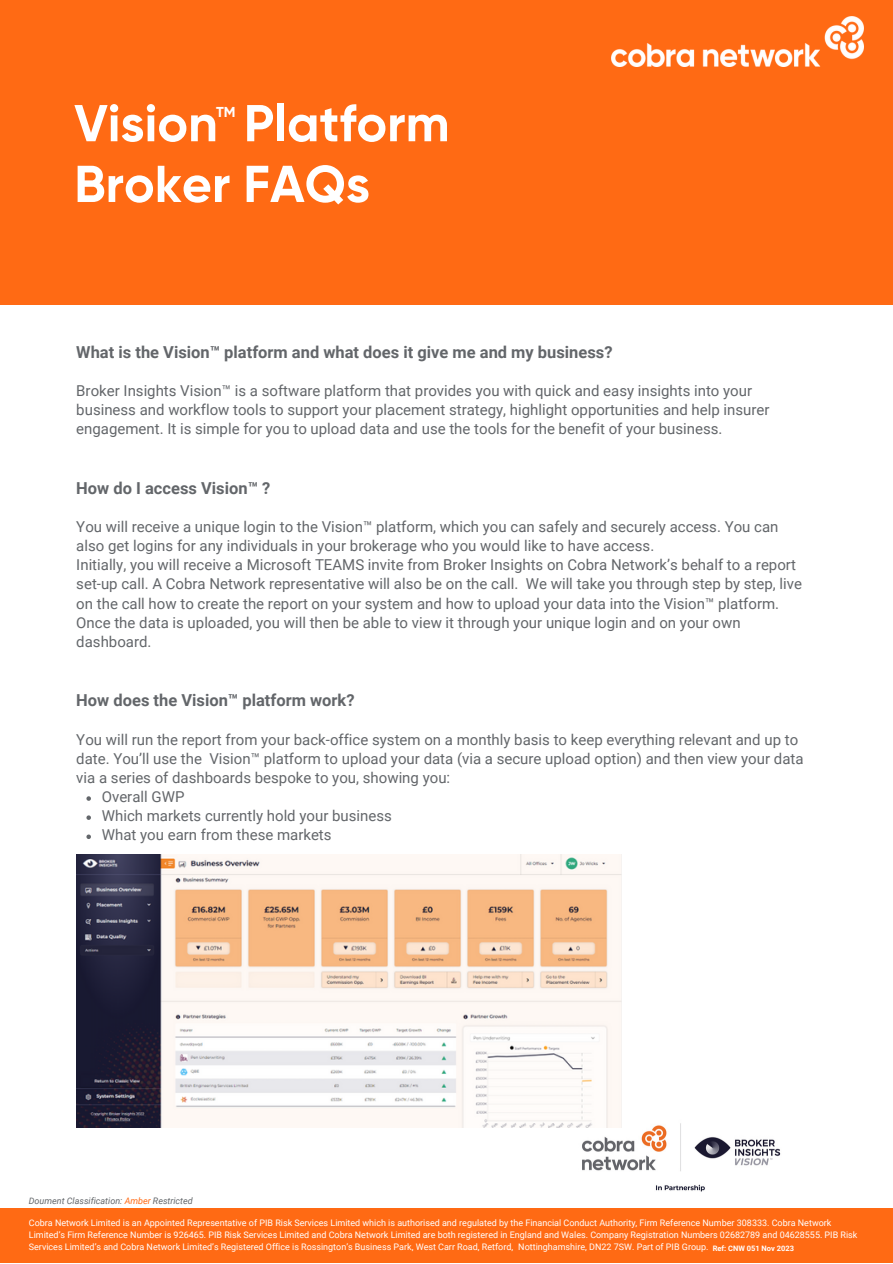
<style>
.page{position:relative;width:893px;height:1264px;background:#fff}
.page>*{position:absolute;margin:0;border:0;box-sizing:border-box;transform-origin:0 0}
.t1{font:700 51.75px "Gilroy";color:#fff}
.t2{font:700 16.5px "Roboto";color:#63666a}
.t3{font:15px/19px "Roboto";color:#63666a}
.t4{font:700 14.4px "Gilroy";color:#fff}
.t5{font:9px/12px "Roboto";color:#fff}
.t6{font:italic 9px "Roboto";color:#63666a}
.t7{font:700 7.5px "Roboto";color:#fff}
.s1{color:#ff6a14}
</style>
<div class="page">
<div style="left:0;top:0;width:892px;height:304px;background:#ff6a14"></div>
<div style="left:0;top:1208px;width:892px;height:54px;background:#ff6a14"></div>
<img style="left:611px;top:17px;width:252px;height:49px">
<svg style="left:86px;top:796px;width:5px;height:4px"></svg>
<svg style="left:86px;top:815px;width:5px;height:5px"></svg>
<svg style="left:86px;top:834px;width:5px;height:5px"></svg>
<img style="left:558px;top:1100px;width:223px;height:92px">
<img style="left:76px;top:854px;width:545px;height:273px">
<p class="t1" style="left:74px;top:92px;width:377px">Vision Platform</p>
<p class="t1" style="left:74px;top:153px;width:297px">Broker FAQs</p>
<p class="t4" style="left:216px;top:103px;width:21px">TM</p>
<p class="t2" style="left:76px;top:342px;width:537px">What is the Vision™ platform and what does it give me and my business?</p>
<p class="t3" style="left:76px;top:381px;width:694px">Broker Insights Vision™ is a software platform that provides you with quick and easy insights into your business and workflow tools to support your placement strategy, highlight opportunities and help insurer engagement. It is simple for you to upload data and use the tools for the benefit of your business.</p>
<p class="t2" style="left:76px;top:478px;width:195px">How do I access Vision™ ?</p>
<p class="t3" style="left:76px;top:517px;width:703px">You will receive a unique login to the Vision™ platform, which you can safely and securely access. You can also get logins for any individuals in your brokerage who you would like to have access.</p>
<p class="t3" style="left:76px;top:555px;width:727px">Initially, you will receive a Microsoft TEAMS invite from Broker Insights on Cobra Network’s behalf to a report set-up call. A Cobra Network representative will also be on the call. We will take you through step by step, live on the call how to create the report on your system and how to upload your data into the Vision™ platform.<br>Once the data is uploaded, you will then be able to view it through your unique login and on your own dashboard.</p>
<p class="t2" style="left:76px;top:691px;width:280px">How does the Vision™ platform work?</p>
<p class="t3" style="left:76px;top:730px;width:728px">You will run the report from your back-office system on a monthly basis to keep everything relevant and up to date. You’ll use the Vision™ platform to upload your data (via a secure upload option) and then view your data via a series of dashboards bespoke to you, showing you:</p>
<p class="t3" style="left:102px;top:787px;width:84px">Overall GWP</p>
<p class="t3" style="left:102px;top:806px;width:291px">Which markets currently hold your business</p>
<p class="t3" style="left:102px;top:825px;width:231px">What you earn from these markets</p>
<p class="t6" style="left:29px;top:1195px;width:165px">Doument Classification: <span class="s1">Amber</span> Restricted</p>
<p class="t5" style="left:29px;top:1217px;width:830px">Cobra Network Limited is an Appointed Representative of PIB Risk Services Limited which is authorised and regulated by the Financial Conduct Authority, Firm Reference Number 308333. Cobra Network<br>Limited’s Firm Reference Number is 926465. PIB Risk Services Limited and Cobra Network Limited are both registered in England and Wales. Company Registration Numbers 02682789 and 04628555. PIB Risk<br>Services Limited’s and Cobra Network Limited’s Registered Office is Rossington’s Business Park, West Carr Road, Retford, Nottinghamshire, DN22 7SW. Part of PIB Group.</p>
<p class="t7" style="left:712px;top:1243px;width:83px">Ref: CNW 051 Nov 2023</p>
</div>
